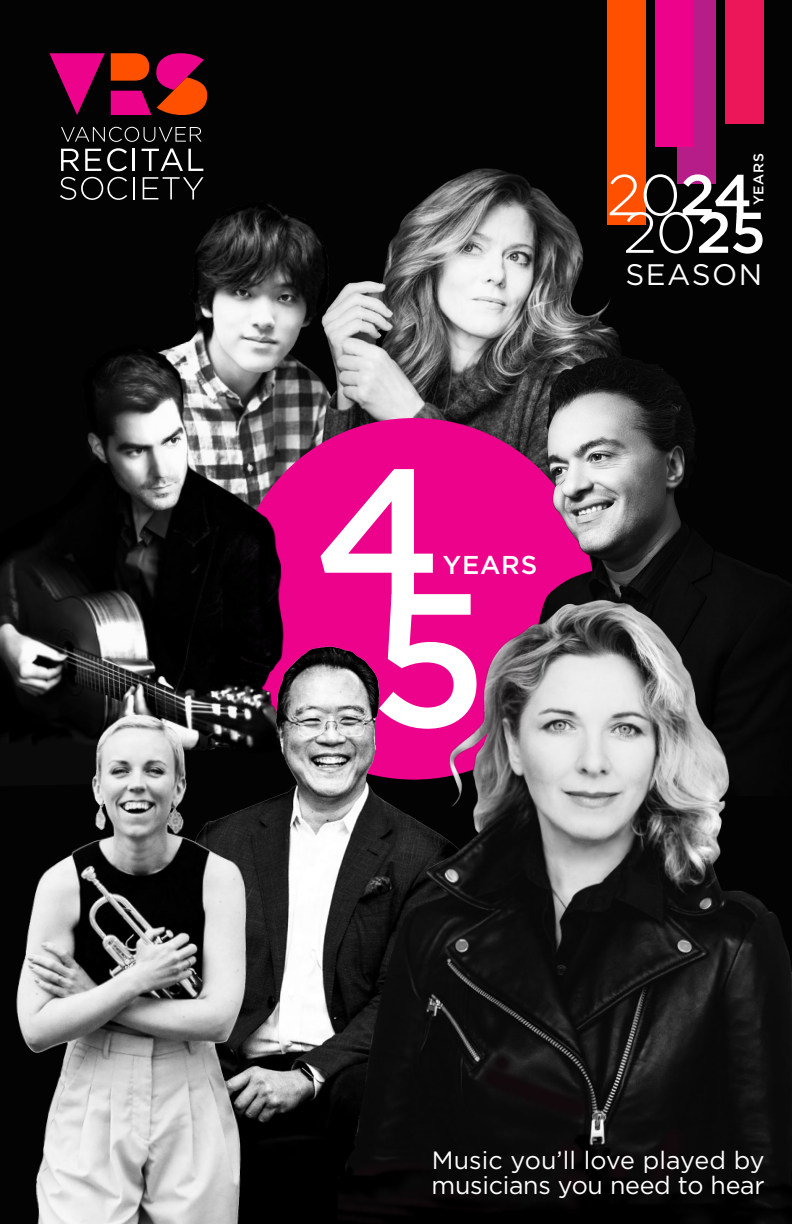
<style>
.page{position:relative;width:792px;height:1224px;background:#030303}
.page>*{position:absolute;margin:0;border:0;box-sizing:border-box;transform-origin:0 0}
.t1{font:29.6px "Gotham";letter-spacing:.05em;color:#fff}
.t2{font:500 25.8px "Gotham";letter-spacing:.03em;color:#fff}
.t3{font:25px/25.2px "Gotham";letter-spacing:-.01em;color:#fff}
.t4{font:500 14px "Gotham";letter-spacing:.05em;color:#fff}
</style>
<div class="page">
<img style="left:67px;top:155px;width:148px;height:166px">
<img style="left:215px;top:168px;width:400px;height:293px">
<div style="left:233px;top:418px;width:362px;height:362px;background:#ed028c;border-radius:50%"></div>
<img style="left:0;top:321px;width:296px;height:360px">
<img style="left:498px;top:331px;width:287px;height:250px">
<svg style="left:61px;top:127px;width:141px;height:15px"></svg>
<svg style="left:61px;top:149px;width:18px;height:22px"></svg>
<svg style="left:85px;top:149px;width:16px;height:22px"></svg>
<svg style="left:107px;top:148px;width:20px;height:23px"></svg>
<hr style="left:133px;top:149px;width:2px;height:22px;background:#fff">
<svg style="left:142px;top:149px;width:61px;height:22px"></svg>
<svg style="left:60px;top:177px;width:67px;height:23px"></svg>
<svg style="left:133px;top:177px;width:1px;height:22px"></svg>
<svg style="left:143px;top:177px;width:61px;height:22px"></svg>
<svg style="left:49px;top:53px;width:56px;height:62px"></svg>
<svg style="left:111px;top:53px;width:96px;height:62px"></svg>
<div style="left:677px;top:0;width:39px;height:184px;background:#b61d88"></div>
<div style="left:725px;top:0;width:39px;height:124px;background:#ec1758"></div>
<div style="left:607px;top:0;width:39px;height:225px;background:#ff5000"></div>
<div style="left:655px;top:0;width:39px;height:147px;background:#ed028c"></div>
<svg style="left:610px;top:174px;width:153px;height:80px"></svg>
<img style="left:116px;top:625px;width:221px;height:484px">
<img style="left:7px;top:681px;width:285px;height:543px">
<svg style="left:321px;top:469px;width:112px;height:260px"></svg>
<img style="left:337px;top:581px;width:455px;height:643px">
<p class="t4" style="left:749px;top:205px;width:54px;rotate:-90deg">YEARS</p>
<p class="t1" style="left:625px;top:255px;width:138px">SEASON</p>
<p class="t2" style="left:443px;top:548px;width:96px">YEARS</p>
<p class="t3" style="left:431px;top:1147px;width:335px">Music you’ll love played by musicians you need to hear</p>
</div>
